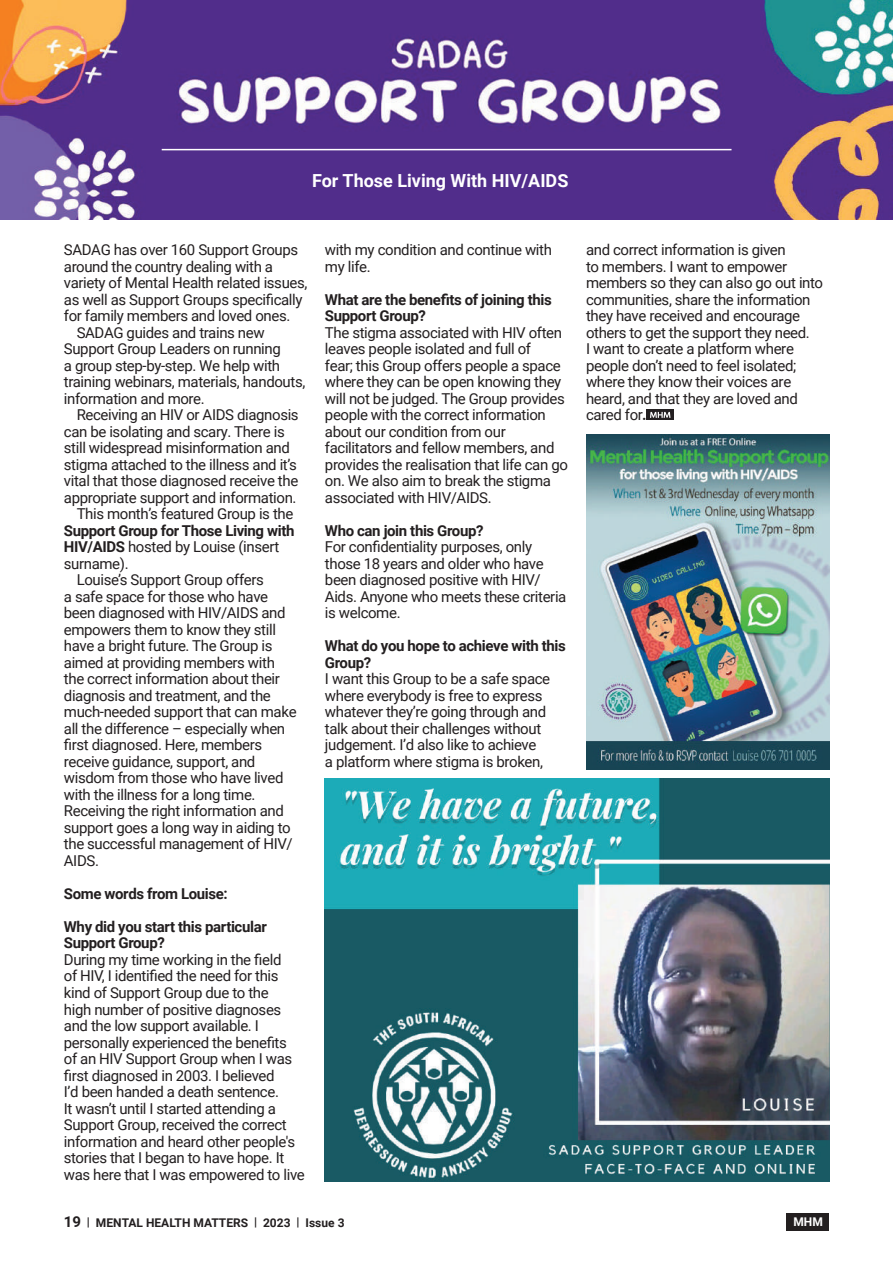
<style>
.page{position:relative;width:893px;height:1263px;background:#fff}
.page>*{position:absolute;margin:0;border:0;box-sizing:border-box;transform-origin:0 0}
.t1{font:700 18px "Roboto";color:#fff}
.t2{font:15px/16.5px "Roboto";letter-spacing:-.025em;color:#231f20}
.t3{font:700 15px/16.5px "Roboto";letter-spacing:-.025em;color:#231f20}
.t4{font:700 12px "Roboto";color:#231f20}
.t5{font:700 12px "Roboto";color:#fff}
.s1{font-weight:700}
.s2{font-weight:700;font-style:italic}
.s3{font-size:15px}
</style>
<div class="page">
<div style="left:787px;top:1213px;width:42px;height:17px;background:#231f20"></div>
<div style="left:647px;top:409px;width:27px;height:11px;background:#231f20"></div>
<svg style="left:650px;top:412px;width:20px;height:6px"></svg>
<img style="left:325px;top:778px;width:504px;height:403px">
<img style="left:586px;top:434px;width:243px;height:335px">
<img style="left:0;top:0;width:893px;height:219px">
<hr style="left:162px;top:149px;width:569px;height:1px;background:#fff">
<p class="t1" style="left:312px;top:168px;width:258px">For Those Living With HIV/AIDS</p>
<p class="t2" style="left:64px;top:241px;width:236px">SADAG has over 160 Support Groups</p>
<p class="t2" style="left:64px;top:258px;width:211px">around the country dealing with a</p>
<p class="t2" style="left:64px;top:274px;width:245px">variety of Mental Health related issues,</p>
<p class="t2" style="left:64px;top:291px;width:240px">as well as Support Groups specifically</p>
<p class="t2" style="left:64px;top:307px;width:228px">for family members and loved ones.</p>
<p class="t2" style="left:77px;top:324px;width:190px">SADAG guides and trains new</p>
<p class="t2" style="left:64px;top:340px;width:218px">Support Group Leaders on running</p>
<p class="t2" style="left:64px;top:357px;width:218px">a group step-by-step. We help with</p>
<p class="t2" style="left:64px;top:373px;width:243px">training webinars, materials, handouts,</p>
<p class="t2" style="left:64px;top:390px;width:142px">information and more.</p>
<p class="t2" style="left:77px;top:406px;width:224px">Receiving an HIV or AIDS diagnosis</p>
<p class="t2" style="left:64px;top:423px;width:222px">can be isolating and scary. There is</p>
<p class="t2" style="left:64px;top:439px;width:227px">still widespread misinformation and</p>
<p class="t2" style="left:64px;top:456px;width:235px">stigma attached to the illness and it’s</p>
<p class="t2" style="left:64px;top:472px;width:236px">vital that those diagnosed receive the</p>
<p class="t2" style="left:64px;top:489px;width:234px">appropriate support and information.</p>
<p class="t2" style="left:77px;top:505px;width:218px">This month’s featured Group is the</p>
<p class="t3" style="left:64px;top:522px;width:232px">Support Group for Those Living with</p>
<p class="t2" style="left:64px;top:538px;width:217px"><span class="s1">HIV/AIDS</span> hosted by Louise (insert</p>
<p class="t2" style="left:64px;top:555px;width:66px">surname).</p>
<p class="t2" style="left:77px;top:571px;width:189px">Louise’s Support Group offers</p>
<p class="t2" style="left:64px;top:588px;width:206px">a safe space for those who have</p>
<p class="t2" style="left:64px;top:604px;width:223px">been diagnosed with HIV/AIDS and</p>
<p class="t2" style="left:64px;top:621px;width:214px">empowers them to know they still</p>
<p class="t2" style="left:64px;top:637px;width:210px">have a bright future. The Group is</p>
<p class="t2" style="left:64px;top:654px;width:213px">aimed at providing members with</p>
<p class="t2" style="left:64px;top:670px;width:218px">the correct information about their</p>
<p class="t2" style="left:64px;top:687px;width:208px">diagnosis and treatment, and the</p>
<p class="t2" style="left:64px;top:703px;width:234px">much-needed support that can make</p>
<p class="t2" style="left:64px;top:720px;width:223px">all the difference – especially when</p>
<p class="t2" style="left:64px;top:736px;width:200px">first diagnosed. Here, members</p>
<p class="t2" style="left:64px;top:753px;width:193px">receive guidance, support, and</p>
<p class="t2" style="left:64px;top:769px;width:221px">wisdom from those who have lived</p>
<p class="t2" style="left:64px;top:786px;width:193px">with the illness for a long time.</p>
<p class="t2" style="left:64px;top:802px;width:222px">Receiving the right information and</p>
<p class="t2" style="left:64px;top:819px;width:228px">support goes a long way in aiding to</p>
<p class="t2" style="left:64px;top:835px;width:230px">the successful management of HIV/</p>
<p class="t2" style="left:64px;top:852px;width:37px">AIDS.</p>
<p class="t3" style="left:64px;top:876px;width:204px;line-height:33px">Some words from Louise:<br>Why did you start this particular</p>
<p class="t3" style="left:64px;top:934px;width:102px">Support Group?</p>
<p class="t2" style="left:64px;top:951px;width:242px">During my time working in the field<br>of HIV, I identified the need for this kind of Support Group due to the<br>high number of positive diagnoses and the low support available. I personally experienced the benefits<br>of an HIV Support Group when I was first diagnosed in 2003. I believed<br>I’d been handed a death sentence.<br>It wasn’t until I started attending a Support Group, received the correct information and heard other people's stories that I began to have hope. It was here that I was empowered to live</p>
<p class="t2" style="left:325px;top:241px;width:229px">with my condition and continue with my life.</p>
<p class="t3" style="left:325px;top:291px;width:228px">What are the benefits of joining this<br>Support Group?</p>
<p class="t2" style="left:325px;top:324px;width:244px">The stigma associated with HIV often leaves people isolated and full of<br>fear; this Group offers people a space where they can be open knowing they will not be judged. The Group provides people with the correct information about our condition from our facilitators and fellow members, and provides the realisation that life can go on. We also aim to break the stigma associated with HIV/AIDS.</p>
<p class="t3" style="left:325px;top:522px;width:160px">Who can join this Group?</p>
<p class="t2" style="left:325px;top:538px;width:243px">For confidentiality purposes, only those 18 years and older who have been diagnosed positive with HIV/<br>Aids. Anyone who meets these criteria is welcome.</p>
<p class="t3" style="left:325px;top:637px;width:242px">What do you hope to achieve with this<br>Group?</p>
<p class="t2" style="left:325px;top:670px;width:227px">I want this Group to be a safe space where everybody is free to express whatever they’re going through and talk about their challenges without judgement. I’d also like to achieve<br>a platform where stigma is broken,</p>
<p class="t2" style="left:586px;top:241px;width:239px">and correct information is given<br>to members. I want to empower members so they can also go out into communities, share the information they have received and encourage others to get the support they need.<br>I want to create a platform where people don’t need to feel isolated; where they know their voices are heard, and that they are loved and cared for<span class="s2">.</span></p>
<p class="t4" style="left:64px;top:1214px;width:282px"><span class="s3">19</span> | MENTAL HEALTH MATTERS | 2023 | Issue 3</p>
<p class="t5" style="left:793px;top:1213px;width:31px">MHM</p>
</div>
